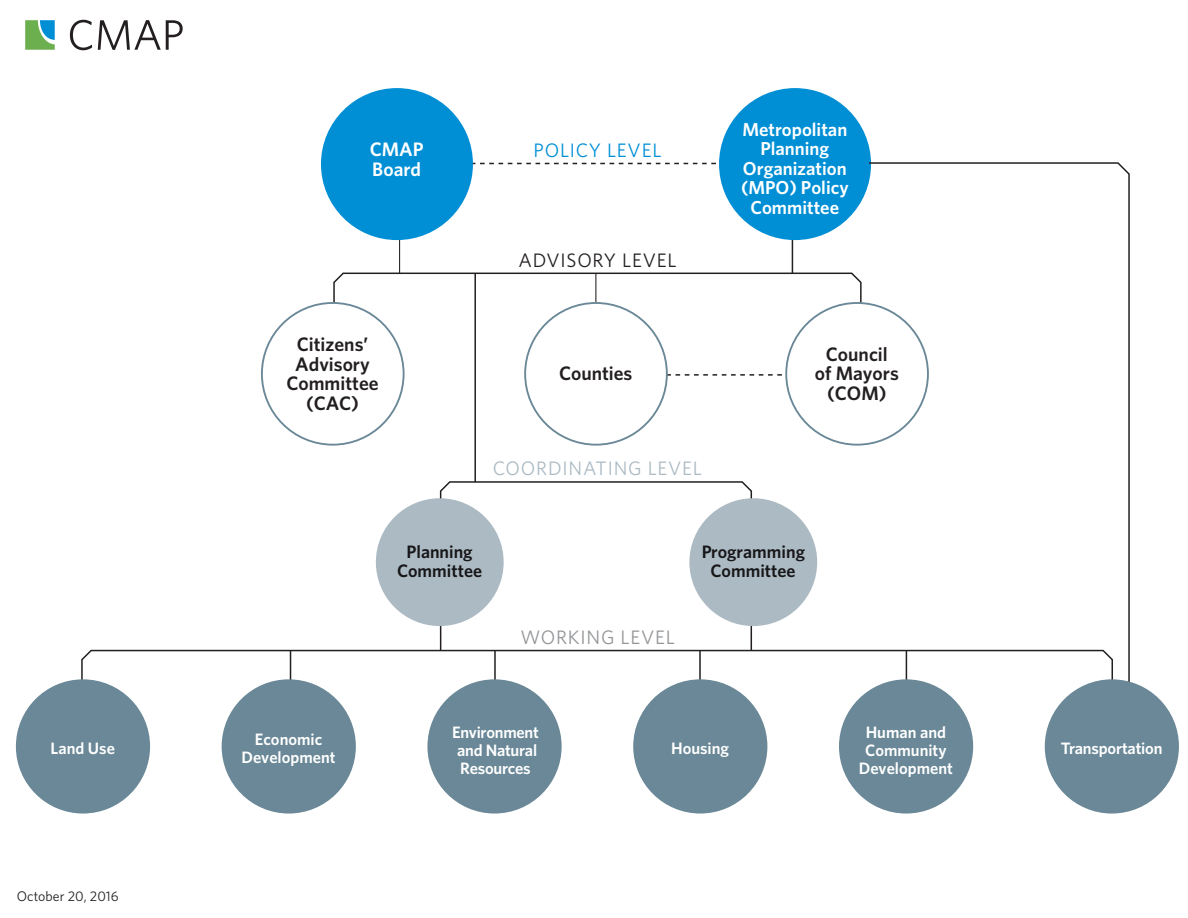
<style>
.page{position:relative;width:1188px;height:918px;background:#fff}
.page>*{position:absolute;margin:0;border:0;box-sizing:border-box;transform-origin:0 0}
.t1{font:600 19.5px/19.5px "Whitney";color:#231f20;text-align:center}
.t2{font:19.5px "Whitney";letter-spacing:.04em;color:#acbac3}
.t3{font:19.5px "Whitney";letter-spacing:.04em;color:#231f20}
.t4{font:19.5px "Whitney";letter-spacing:.04em;color:#939598}
.t5{font:19.5px "Whitney";letter-spacing:.04em;color:#008fd5}
.t6{font:600 19.5px/19.5px "Whitney";color:#fff}
.t7{font:600 18.75px/19.5px "Whitney";color:#fff;text-align:center}
.t8{font:600 18px/19.5px "Whitney";color:#231f20;text-align:center}
.t9{font:600 16.5px/18px "Whitney";color:#fff;text-align:center}
.t10{font:13.95px "Whitney";color:#231f20}
</style>
<div class="page">
<hr style="left:474px;top:273px;width:2px;height:209px;background:#231f20">
<svg style="left:473px;top:163px;width:243px;height:1px"></svg>
<svg style="left:668px;top:374px;width:114px;height:2px"></svg>
<hr style="left:399px;top:181px;width:1px;height:93px;background:#231f20">
<hr style="left:792px;top:210px;width:1px;height:63px;background:#231f20">
<svg style="left:333px;top:272px;width:529px;height:68px"></svg>
<svg style="left:439px;top:480px;width:314px;height:169px"></svg>
<div style="left:321px;top:88px;width:152px;height:152px;background:#008fd5;border-radius:50%"></div>
<div style="left:719px;top:88px;width:152px;height:152px;background:#008fd5;border-radius:50%"></div>
<svg style="left:867px;top:162px;width:263px;height:519px"></svg>
<div style="left:261px;top:302px;width:144px;height:144px;background:#fff;border:2px solid #6a8897;border-radius:50%"></div>
<div style="left:785px;top:302px;width:144px;height:144px;background:#fff;border:2px solid #6a8897;border-radius:50%"></div>
<div style="left:524px;top:302px;width:144px;height:144px;background:#fff;border:2px solid #6a8897;border-radius:50%"></div>
<div style="left:376px;top:498px;width:128px;height:128px;background:#acbac3;border-radius:50%"></div>
<div style="left:689px;top:498px;width:128px;height:128px;background:#acbac3;border-radius:50%"></div>
<svg style="left:81px;top:649px;width:1033px;height:104px"></svg>
<div style="left:16px;top:679px;width:134px;height:135px;background:#6a8897;border-radius:50%"></div>
<div style="left:427px;top:679px;width:135px;height:135px;background:#6a8897;border-radius:50%"></div>
<div style="left:633px;top:679px;width:134px;height:135px;background:#6a8897;border-radius:50%"></div>
<div style="left:839px;top:679px;width:134px;height:135px;background:#6a8897;border-radius:50%"></div>
<div style="left:1045px;top:679px;width:134px;height:135px;background:#6a8897;border-radius:50%"></div>
<div style="left:222px;top:679px;width:134px;height:135px;background:#6a8897;border-radius:50%"></div>
<svg style="left:70px;top:20px;width:22px;height:30px"></svg>
<svg style="left:98px;top:20px;width:85px;height:30px"></svg>
<svg style="left:25px;top:20px;width:30px;height:30px"></svg>
<p class="t9" style="left:51px;top:739px;width:66px">Land Use</p>
<p class="t10" style="left:17px;top:887px;width:103px">October 20, 2016</p>
<p class="t6" style="left:370px;top:140px;width:55px">CMAP<br>Board</p>
<p class="t5" style="left:534px;top:137px;width:129px">POLICY LEVEL</p>
<p class="t3" style="left:519px;top:247px;width:159px">ADVISORY LEVEL</p>
<p class="t7" style="left:741px;top:119px;width:109px">Metropolitan<br>Planning<br>Organization (MPO) Policy<br>Committee</p>
<p class="t1" style="left:286px;top:334px;width:94px">Citizens’<br>Advisory<br>Committee (CAC)</p>
<p class="t1" style="left:815px;top:344px;width:86px">Council<br>of Mayors (COM)</p>
<p class="t1" style="left:559px;top:363px;width:75px">Counties</p>
<p class="t2" style="left:493px;top:456px;width:211px">COORDINATING LEVEL</p>
<p class="t8" style="left:397px;top:541px;width:87px">Planning<br>Committee</p>
<p class="t8" style="left:701px;top:541px;width:105px">Programming<br>Committee</p>
<p class="t9" style="left:241px;top:730px;width:96px">Economic<br>Development</p>
<p class="t4" style="left:520px;top:624px;width:156px">WORKING LEVEL</p>
<p class="t9" style="left:452px;top:723px;width:88px">Environment and Natural<br>Resources</p>
<p class="t9" style="left:671px;top:739px;width:60px">Housing</p>
<p class="t9" style="left:859px;top:723px;width:96px">Human and<br>Community<br>Development</p>
<p class="t9" style="left:1061px;top:739px;width:103px">Transportation</p>
</div>
